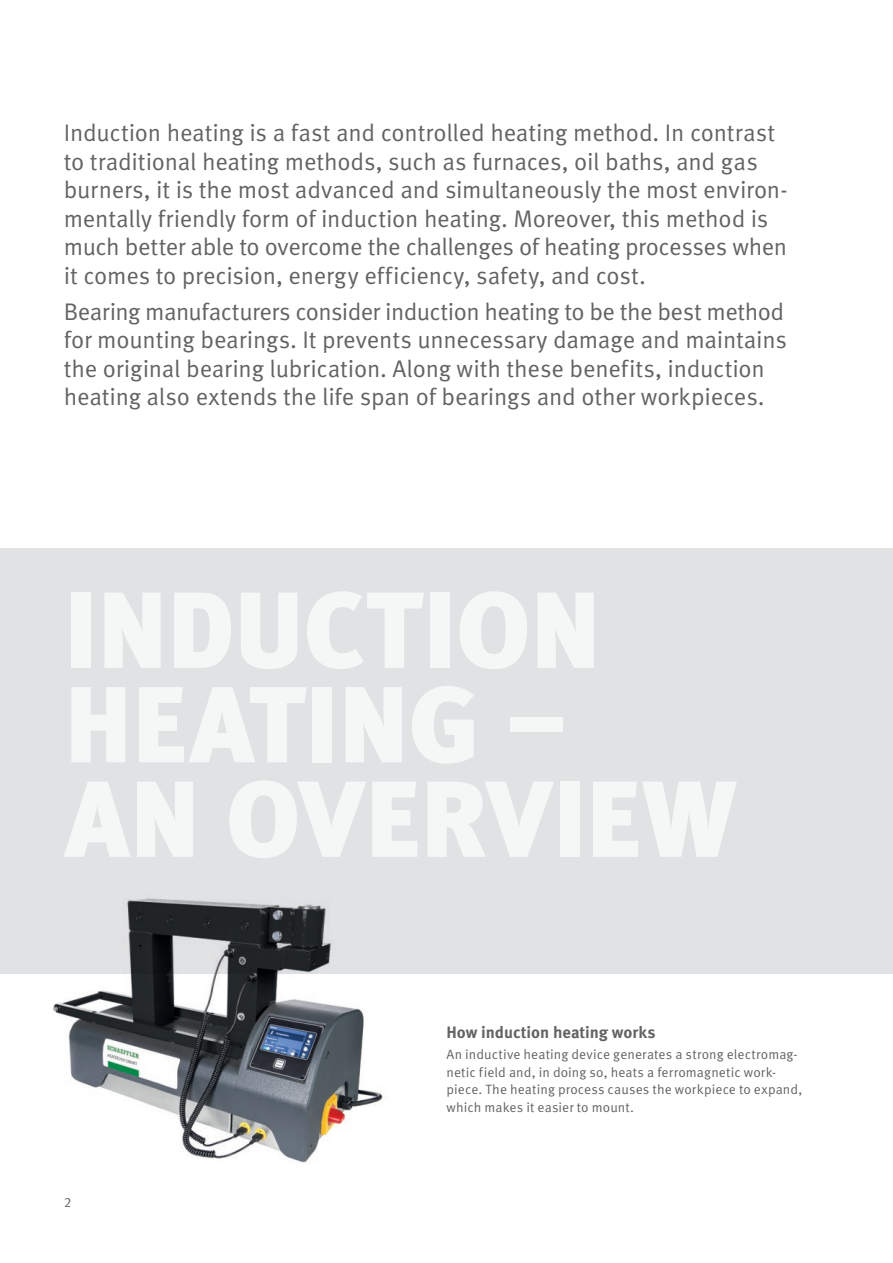
<style>
.page{position:relative;width:893px;height:1263px;background:#fff}
.page>*{position:absolute;margin:0;border:0;box-sizing:border-box;transform-origin:0 0}
.t1{font:24px/28.5px "Schaeffler Meta";letter-spacing:-.01em;color:#636366}
.t2{font:700 16.5px "Schaeffler Meta";letter-spacing:-.005em;color:#636366}
.t3{font:13.5px/17.7px "Schaeffler Meta";letter-spacing:.005em;color:#636366}
</style>
<div class="page">
<div style="left:0;top:549px;width:893px;height:425px;background:#e1e2e4"></div>
<img style="left:53px;top:898px;width:334px;height:265px">
<p class="t1" style="left:64px;top:119px;width:725px">Induction heating is a fast and controlled heating method. In contrast to traditional heating methods, such as furnaces, oil baths, and gas burners, it is the most advanced and simultaneously the most environ&shy;mentally friendly form of induction heating. Moreover, this method is much better able to overcome the challenges of heating processes when it comes to precision, energy efficiency, safety, and cost.</p>
<p class="t1" style="left:64px;top:298px;width:725px">Bearing manufacturers consider induction heating to be the best method for mounting bearings. It prevents unnecessary damage and maintains the original bearing lubrication. Along with these benefits, induction heating also extends the life span of bearings and other workpieces.</p>
<p class="t3" style="left:64px;top:1194px;width:9px">2</p>
<p class="t2" style="left:446px;top:1021px;width:211px">How induction heating works</p>
<p class="t3" style="left:446px;top:1045px;width:357px">An inductive heating device generates a strong electromag&shy;netic field and, in doing so, heats a ferromagnetic work&shy;piece. The heating process causes the workpiece to expand, which makes it easier to mount.</p>
</div>
